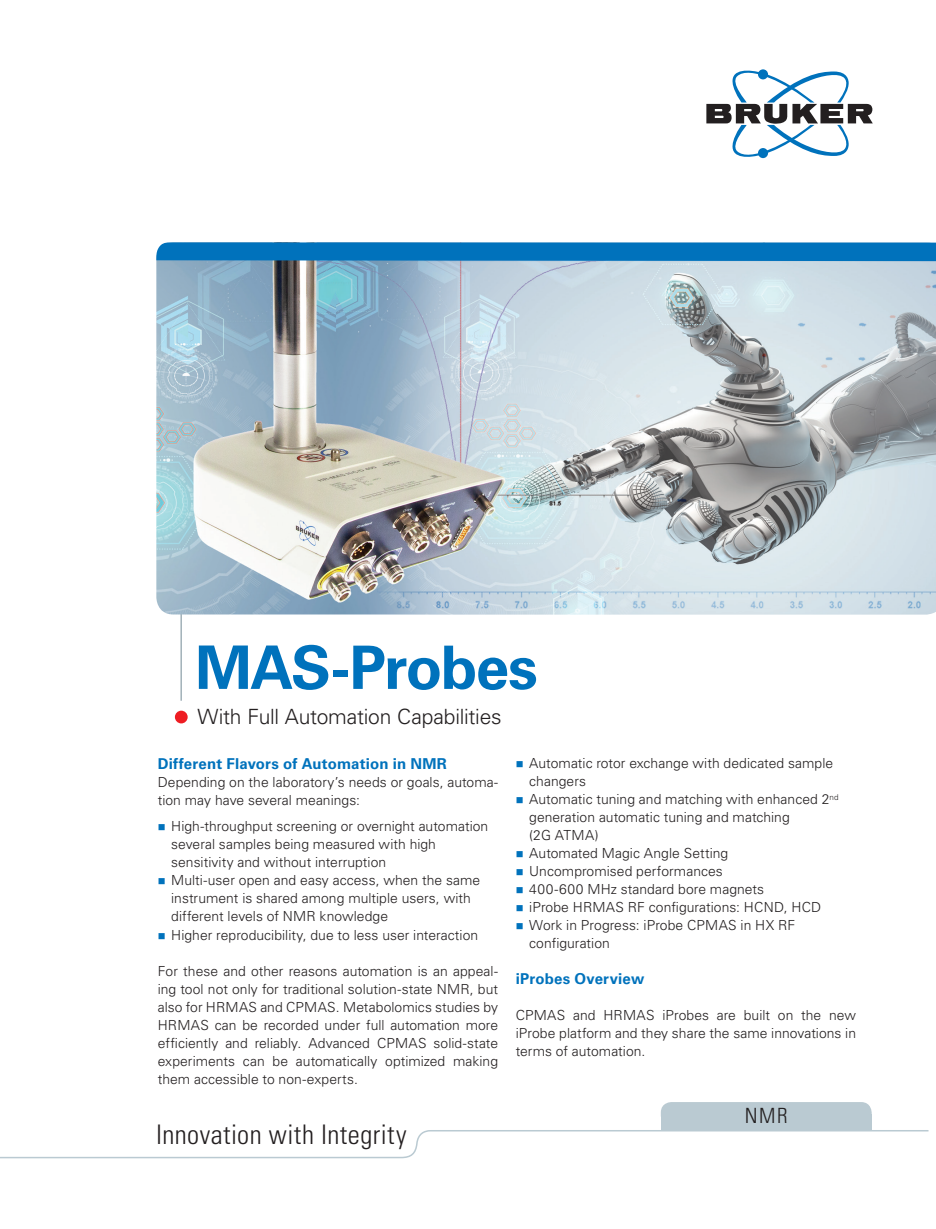
<style>
.page{position:relative;width:936px;height:1229px;background:#fff}
.page>*{position:absolute;margin:0;border:0;box-sizing:border-box;transform-origin:0 0}
.t1{font:700 60px "Univers LT Std";letter-spacing:-.03em;color:#0072bc}
.t2{font:300 condensed 27px "Univers LT Std";letter-spacing:.015em;color:#231f20}
.t3{font:300 21px "Univers LT Std";letter-spacing:-.01em;color:#231f20}
.t4{font:300 condensed 21px "Univers LT Std";color:#231f20}
.t5{font:700 15px "Univers LT Std";letter-spacing:.015em;color:#0072bc}
.t6{font:300 13.8px/18px "Univers LT Std";letter-spacing:.005em;color:#231f20}
</style>
<div class="page">
<svg style="left:706px;top:69px;width:166px;height:89px"></svg>
<svg style="left:0;top:1129px;width:929px;height:30px"></svg>
<hr style="left:181px;top:488px;width:1px;height:213px;background:#738a95">
<div style="left:175px;top:711px;width:13px;height:12px;background:#ee1d23;border-radius:50%"></div>
<div style="left:660px;top:1115px;width:211px;height:15px;background:#bacad2"></div>
<div style="left:660px;top:1102px;width:211px;height:24px;background:#bacad2;border-radius:11px"></div>
<img style="left:156px;top:260px;width:779px;height:354px">
<div style="left:156px;top:242px;width:779px;height:18px;background:#0072bc"></div>
<h1 class="t1" style="left:195px;top:633px;width:344px">MAS-Probes</h1>
<h3 class="t3" style="left:197px;top:704px;width:306px">With Full Automation Capabilities</h3>
<p class="t5" style="left:158px;top:755px;width:291px">Different Flavors of Automation in NMR</p>
<p class="t6" style="left:158px;top:773px;width:342px">Depending on the laboratory’s needs or goals, automa&shy;tion may have several meanings:</p>
<p class="t6" style="left:171px;top:817px;width:318px">High-throughput screening or overnight automation several samples being measured with high sensitivity and without interruption<br>Multi-user open and easy access, when the same instrument is shared among multiple users, with different levels of NMR knowledge<br>Higher reproducibility, due to less user interaction</p>
<p class="t6" style="left:158px;top:961px;width:342px;text-align:justify">For these and other reasons automation is an appeal&shy;ing tool not only for traditional solution-state NMR, but also for HRMAS and CPMAS. Metabolomics studies by HRMAS can be recorded under full automation more efficiently and reliably. Advanced CPMAS solid-state experiments can be automatically optimized making them accessible to non-experts.</p>
<h2 class="t2" style="left:156px;top:1118px;width:252px">Innovation with Integrity</h2>
<p class="t6" style="left:529px;top:754px;width:311px">Automatic rotor exchange with dedicated sample changers<br>Automatic tuning and matching with enhanced 2<sup>nd </sup>generation automatic tuning and matching<br>(2G ATMA)<br>Automated Magic Angle Setting<br>Uncompromised performances<br>400-600 MHz standard bore magnets<br>iProbe HRMAS RF configurations: HCND, HCD<br>Work in Progress: iProbe CPMAS in HX RF configuration</p>
<p class="t5" style="left:515px;top:970px;width:130px">iProbes Overview</p>
<p class="t6" style="left:515px;top:1006px;width:342px;text-align:justify">CPMAS and HRMAS iProbes are built on the new iProbe platform and they share the same innovations in terms of automation.</p>
<h3 class="t4" style="left:744px;top:1103px;width:45px">NMR</h3>
</div>
